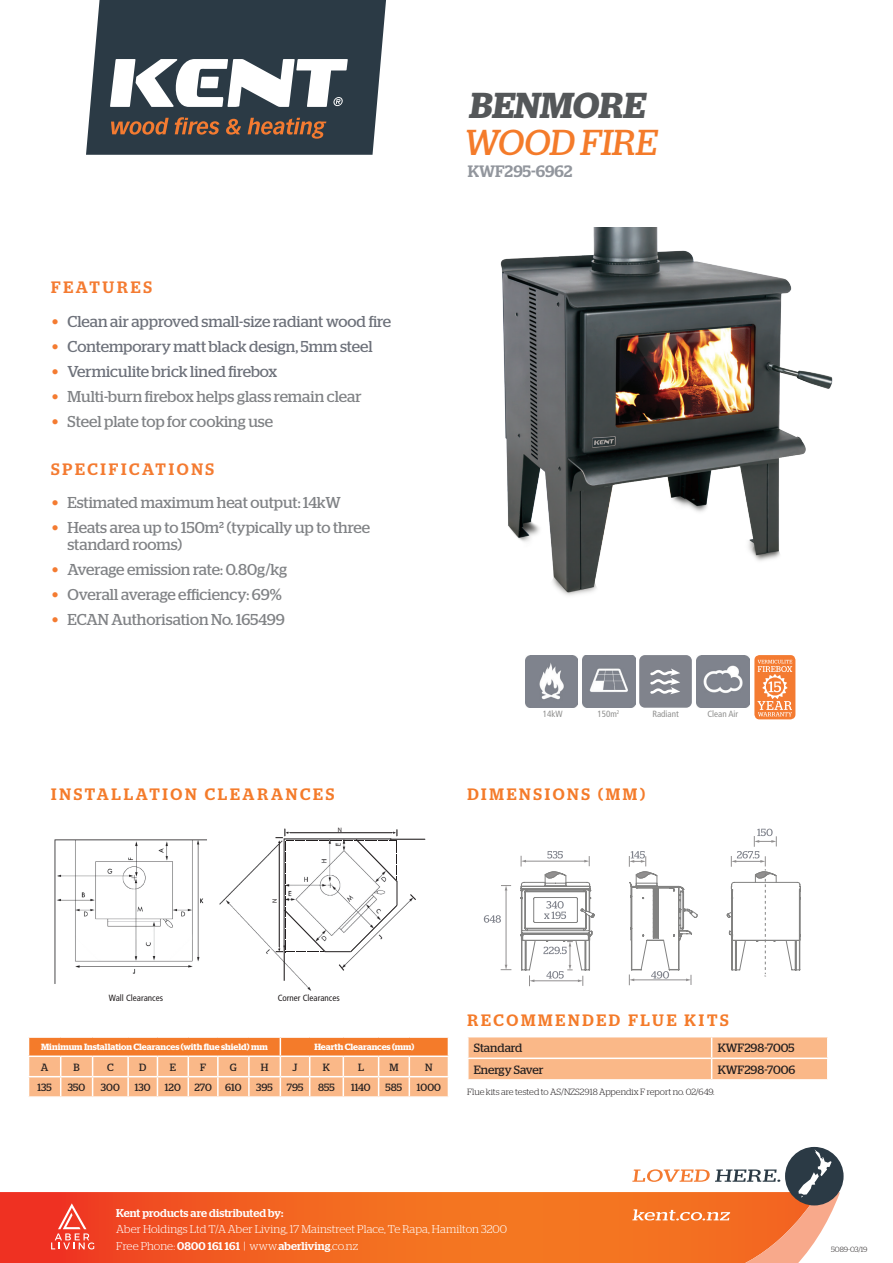
<style>
.page{position:relative;width:893px;height:1263px;background:#fff}
.page>*{position:absolute;margin:0;border:0;box-sizing:border-box;transform-origin:0 0}
.t1{font:36px "Stag";color:#f47b2a}
.t2{font:600 36px "Stag";color:#545759}
.t3{font:500 16.5px "Stag";letter-spacing:.17em;color:#f47b2a}
.t4{font:500 16.5px "Stag";letter-spacing:.17em;color:#f47b31}
.t5{font:500 16.5px "Stag";color:#92969d}
.t6{font:15.75px/16.5px "Stag";color:#808285}
.t7{font:15.75px "Stag";color:#6d717a}
.t8{font:12px "Stag";color:#231f20}
.t9{font:300 11.25px/16.5px "Stag";letter-spacing:.005em;color:#fff}
.t10{font:500 11.25px "Stag";letter-spacing:.01em;color:#fff}
.t11{font:10.5px "Stag";color:#231f20}
.t12{font:600 9px "Stag";color:#fff}
.t13{font:300 9px "Stag";color:#231f20}
.t14{font:condensed 9px "Frutiger LT Std";color:#231f20}
.t15{font:condensed 9px "Frutiger LT Std";color:#90908f}
.t16{font:300 7.5px "Stag";letter-spacing:-.01em;color:#231f20}
.t17{font:6.45px "Myriad Pro";color:#231f20}
.s1{font-family:"DINOT";font-weight:500;color:#f47b31}
.s2{font-weight:500}
</style>
<div class="page">
<svg style="left:86px;top:0;width:300px;height:155px;background:#394751"></svg>
<svg style="left:110px;top:59px;width:238px;height:48px"></svg>
<svg style="left:111px;top:118px;width:58px;height:17px"></svg>
<svg style="left:175px;top:117px;width:44px;height:18px"></svg>
<svg style="left:226px;top:119px;width:15px;height:16px"></svg>
<svg style="left:248px;top:118px;width:78px;height:21px;background:#72503d"></svg>
<svg style="left:28px;top:1037px;width:421px;height:60px;background:#f8ac76"></svg>
<hr style="left:28px;top:1055px;width:33px;height:2px;background:#fff">
<hr style="left:61px;top:1055px;width:32px;height:2px;background:#fff">
<hr style="left:93px;top:1055px;width:35px;height:2px;background:#fff">
<hr style="left:128px;top:1055px;width:29px;height:2px;background:#fff">
<hr style="left:157px;top:1055px;width:31px;height:2px;background:#fff">
<hr style="left:188px;top:1055px;width:30px;height:2px;background:#fff">
<hr style="left:218px;top:1055px;width:31px;height:2px;background:#fff">
<hr style="left:249px;top:1055px;width:31px;height:2px;background:#fff">
<hr style="left:280px;top:1055px;width:30px;height:2px;background:#fff">
<hr style="left:310px;top:1055px;width:33px;height:2px;background:#fff">
<hr style="left:343px;top:1055px;width:36px;height:2px;background:#fff">
<hr style="left:379px;top:1055px;width:30px;height:2px;background:#fff">
<hr style="left:409px;top:1055px;width:40px;height:2px;background:#fff">
<img style="left:54px;top:839px;width:153px;height:145px">
<img style="left:219px;top:828px;width:207px;height:162px">
<hr style="left:284px;top:945px;width:1px;height:36px;background:#231f20">
<hr style="left:390px;top:839px;width:35px;height:1px;background:#231f20">
<svg style="left:338px;top:964px;width:7px;height:7px"></svg>
<svg style="left:410px;top:894px;width:6px;height:6px"></svg>
<svg style="left:276px;top:829px;width:122px;height:123px"></svg>
<svg style="left:468px;top:1037px;width:360px;height:42px;background:#fabc8f"></svg>
<img style="left:697px;top:655px;width:52px;height:53px">
<img style="left:582px;top:655px;width:53px;height:53px">
<img style="left:525px;top:655px;width:53px;height:53px">
<div style="left:754px;top:655px;width:41px;height:64px;background:#f47b31;border-radius:5px"></div>
<svg style="left:757px;top:660px;width:35px;height:56px"></svg>
<div style="left:639px;top:655px;width:53px;height:53px;background:#80838c;border-radius:6px"></div>
<svg style="left:650px;top:668px;width:30px;height:26px"></svg>
<hr style="left:506px;top:889px;width:1px;height:77px;background:#231f20">
<svg style="left:501px;top:885px;width:10px;height:5px"></svg>
<svg style="left:501px;top:965px;width:10px;height:5px"></svg>
<svg style="left:484px;top:915px;width:17px;height:8px"></svg>
<svg style="left:629px;top:851px;width:69px;height:134px"></svg>
<svg style="left:521px;top:851px;width:73px;height:135px"></svg>
<img style="left:500px;top:227px;width:333px;height:369px">
<svg style="left:0;top:1192px;width:632px;height:71px;background:#f26121"></svg>
<svg style="left:785px;top:1147px;width:59px;height:58px"></svg>
<svg style="left:51px;top:1203px;width:43px;height:46px;background:#f15949"></svg>
<svg style="left:632px;top:1149px;width:208px;height:114px"></svg>
<svg style="left:727px;top:829px;width:73px;height:145px"></svg>
<h1 class="t2" style="left:468px;top:84px;width:183px">BENMORE</h1>
<h1 class="t1" style="left:463px;top:122px;width:200px">WOOD FIRE</h1>
<p class="t4" style="left:51px;top:278px;width:102px">FEATURES</p>
<p class="t7" style="left:51px;top:312px;width:342px"><span class="s1">•</span> Clean air approved small-size radiant wood fire</p>
<p class="t7" style="left:51px;top:337px;width:323px"><span class="s1">•</span> Contemporary matt black design, 5mm steel</p>
<p class="t7" style="left:51px;top:362px;width:228px"><span class="s1">•</span> Vermiculite brick lined firebox</p>
<p class="t6" style="left:51px;top:388px;width:312px"><span class="s1">•</span> Multi-burn firebox helps glass remain clear</p>
<p class="t6" style="left:51px;top:413px;width:224px"><span class="s1">•</span> Steel plate top for cooking use</p>
<p class="t4" style="left:51px;top:459px;width:165px">SPECIFICATIONS</p>
<p class="t6" style="left:51px;top:494px;width:291px"><span class="s1">•</span> Estimated maximum heat output: 14kW</p>
<p class="t6" style="left:68px;top:519px;width:304px;text-indent:-17px"><span class="s1">•</span> Heats area up to 150m² (typically up to three standard rooms)</p>
<p class="t6" style="left:51px;top:561px;width:238px"><span class="s1">•</span> Average emission rate: 0.80g/kg</p>
<p class="t6" style="left:51px;top:586px;width:232px"><span class="s1">•</span> Overall average efficiency: 69%</p>
<p class="t6" style="left:51px;top:611px;width:235px"><span class="s1">•</span> ECAN Authorisation No. 165499</p>
<p class="t5" style="left:468px;top:162px;width:106px">KWF295-6962</p>
<p class="t15" style="left:543px;top:708px;width:21px">14kW</p>
<p class="t15" style="left:597px;top:708px;width:23px">150m<sup>2</sup></p>
<p class="t15" style="left:652px;top:708px;width:28px">Radiant</p>
<p class="t15" style="left:707px;top:708px;width:32px">Clean Air</p>
<p class="t3" style="left:51px;top:784px;width:285px">INSTALLATION CLEARANCES</p>
<p class="t3" style="left:467px;top:784px;width:179px">DIMENSIONS (MM)</p>
<p class="t17" style="left:271px;top:903px;width:6px;rotate:-90deg">N</p>
<p class="t17" style="left:338px;top:825px;width:6px">N</p>
<p class="t14" style="left:109px;top:993px;width:56px">Wall Clearances</p>
<p class="t14" style="left:278px;top:993px;width:63px">Corner Clearances</p>
<p class="t12" style="left:41px;top:1042px;width:228px">Minimum Installation Clearances (with flue shield) mm</p>
<p class="t12" style="left:314px;top:1042px;width:102px">Hearth Clearances (mm)</p>
<p class="t11" style="left:41px;top:1061px;width:9px">A</p>
<p class="t11" style="left:74px;top:1061px;width:8px">B</p>
<p class="t11" style="left:107px;top:1061px;width:8px">C</p>
<p class="t11" style="left:139px;top:1061px;width:9px">D</p>
<p class="t11" style="left:170px;top:1061px;width:8px">E</p>
<p class="t11" style="left:200px;top:1061px;width:7px">F</p>
<p class="t11" style="left:230px;top:1061px;width:9px">G</p>
<p class="t11" style="left:261px;top:1061px;width:9px">H</p>
<p class="t11" style="left:293px;top:1061px;width:6px">J</p>
<p class="t11" style="left:323px;top:1061px;width:9px">K</p>
<p class="t11" style="left:358px;top:1061px;width:7px">L</p>
<p class="t11" style="left:389px;top:1061px;width:11px">M</p>
<p class="t11" style="left:425px;top:1061px;width:9px">N</p>
<p class="t11" style="left:37px;top:1081px;width:16px">135</p>
<p class="t11" style="left:68px;top:1081px;width:19px">350</p>
<p class="t11" style="left:101px;top:1081px;width:20px">300</p>
<p class="t11" style="left:135px;top:1081px;width:17px">130</p>
<p class="t11" style="left:165px;top:1081px;width:17px">120</p>
<p class="t11" style="left:194px;top:1081px;width:19px">270</p>
<p class="t11" style="left:225px;top:1081px;width:18px">610</p>
<p class="t11" style="left:256px;top:1081px;width:18px">395</p>
<p class="t11" style="left:287px;top:1081px;width:18px">795</p>
<p class="t11" style="left:318px;top:1081px;width:18px">855</p>
<p class="t11" style="left:351px;top:1081px;width:21px">1140</p>
<p class="t11" style="left:386px;top:1081px;width:18px">585</p>
<p class="t11" style="left:417px;top:1081px;width:26px">1000</p>
<p class="t3" style="left:467px;top:1010px;width:263px">RECOMMENDED FLUE KITS</p>
<p class="t8" style="left:474px;top:1041px;width:50px">Standard</p>
<p class="t8" style="left:718px;top:1041px;width:78px">KWF298-7005</p>
<p class="t8" style="left:474px;top:1063px;width:71px">Energy Saver</p>
<p class="t8" style="left:718px;top:1063px;width:79px">KWF298-7006</p>
<p class="t13" style="left:467px;top:1087px;width:249px">Flue kits are tested to AS/NZS2918 Appendix F report no. 02/649.</p>
<p class="t10" style="left:116px;top:1206px;width:169px">Kent products are distributed by:</p>
<p class="t9" style="left:116px;top:1221px;width:392px">Aber Holdings Ltd T/A Aber Living, 17 Mainstreet Place, Te Rapa, Hamilton 3200<br>Free Phone: <span class="s2">0800 161 161</span> | www.<span class="s2">aberliving</span>.co.nz</p>
<p class="t16" style="left:831px;top:1245px;width:38px">5089-03/19</p>
</div>
